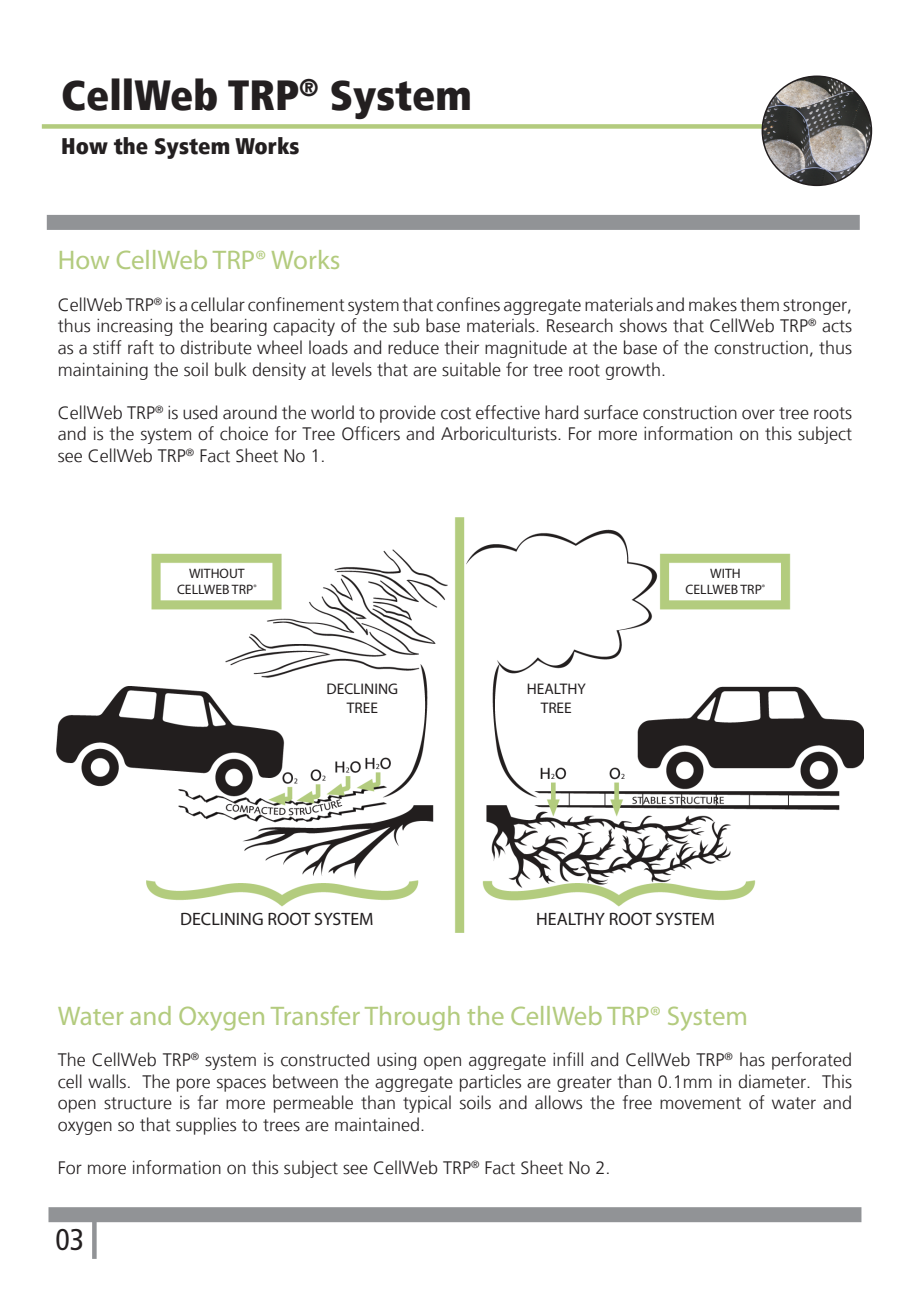
<style>
.page{position:relative;width:919px;height:1289px;background:#fff}
.page>*{position:absolute;margin:0;border:0;box-sizing:border-box;transform-origin:0 0}
.t1{font:900 condensed 42px "Frutiger LT";color:#231f20}
.t2{font:condensed 30px "Frutiger LT";color:#231f20}
.t3{font:27px "Myriad Pro";color:#b3cb7e}
.t4{font:900 condensed 22.5px "Frutiger LT";color:#231f20}
.t5{font:300 18px/21.6px "Frutiger LT";color:#231f20;text-align:justify}
.t6{font:18px "Myriad Pro";color:#231f20}
.t7{font:15.45px/18.5px "Myriad Pro";color:#231f20;text-align:center}
.t8{font:13.65px "Myriad Pro";color:#231f20}
</style>
<div class="page">
<div style="left:47px;top:215px;width:812px;height:15px;background:#919396"></div>
<div style="left:48px;top:1207px;width:813px;height:15px;background:#919396"></div>
<div style="left:92px;top:1214px;width:5px;height:44px;background:#919396"></div>
<img style="left:57px;top:517px;width:806px;height:415px">
<div style="left:165px;top:567px;width:104px;height:29px;background:#fff"></div>
<div style="left:673px;top:567px;width:104px;height:29px;background:#fff"></div>
<div style="left:310px;top:682px;width:104px;height:52px;background:#fff"></div>
<div style="left:500px;top:682px;width:112px;height:43px;background:#fff"></div>
<div style="left:165px;top:911px;width:224px;height:21px;background:#fff"></div>
<div style="left:513px;top:911px;width:224px;height:21px;background:#fff"></div>
<div style="left:42px;top:124px;width:817px;height:5px;background:#b3cb7e"></div>
<img style="left:762px;top:76px;width:109px;height:109px;border-radius:55px">
<div style="left:761px;top:75px;width:111px;height:111px;border:2px solid #231f20;border-radius:50%"></div>
<p class="t1" style="left:61px;top:70px;width:412px">CellWeb TRP<sup>®</sup> System</p>
<p class="t4" style="left:61px;top:133px;width:240px">How the System Works</p>
<p class="t3" style="left:58px;top:243px;width:284px">How CellWeb TRP® Works</p>
<p class="t5" style="left:58px;top:294px;width:795px">CellWeb TRP<sup>®</sup> is a cellular confinement system that confines aggregate materials and makes them stronger, thus increasing the bearing capacity of the sub base materials. Research shows that CellWeb TRP<sup>®</sup> acts as a stiff raft to distribute wheel loads and reduce their magnitude at the base of the construction, thus maintaining the soil bulk density at levels that are suitable for tree root growth.</p>
<p class="t5" style="left:58px;top:402px;width:795px">CellWeb TRP<sup>®</sup> is used around the world to provide cost effective hard surface construction over tree roots and is the system of choice for Tree Officers and Arboriculturists. For more information on this subject see CellWeb TRP<sup>®</sup> Fact Sheet No 1.</p>
<p class="t8" style="left:189px;top:565px;width:57px">WITHOUT</p>
<p class="t8" style="left:177px;top:581px;width:81px">CELLWEB TRP<sup>®</sup></p>
<p class="t7" style="left:326px;top:679px;width:73px">DECLINING<br>TREE</p>
<p class="t7" style="left:526px;top:679px;width:60px">HEALTHY</p>
<p class="t7" style="left:540px;top:698px;width:33px">TREE</p>
<p class="t8" style="left:710px;top:564px;width:32px">WITH</p>
<p class="t8" style="left:685px;top:581px;width:81px">CELLWEB TRP<sup>®</sup></p>
<p class="t6" style="left:180px;top:907px;width:195px">DECLINING ROOT SYSTEM</p>
<p class="t6" style="left:536px;top:907px;width:180px">HEALTHY ROOT SYSTEM</p>
<p class="t3" style="left:58px;top:998px;width:691px">Water and Oxygen Transfer Through the CellWeb TRP® System</p>
<p class="t5" style="left:58px;top:1049px;width:795px">The CellWeb TRP<sup>®</sup> system is constructed using open aggregate infill and CellWeb TRP<sup>®</sup> has perforated cell walls. The pore spaces between the aggregate particles are greater than 0.1mm in diameter. This open structure is far more permeable than typical soils and allows the free movement of water and oxygen so that supplies to trees are maintained.</p>
<p class="t5" style="left:58px;top:1157px;width:554px">For more information on this subject see CellWeb TRP<sup>®</sup> Fact Sheet No 2.</p>
<p class="t2" style="left:55px;top:1222px;width:30px">03</p>
</div>
